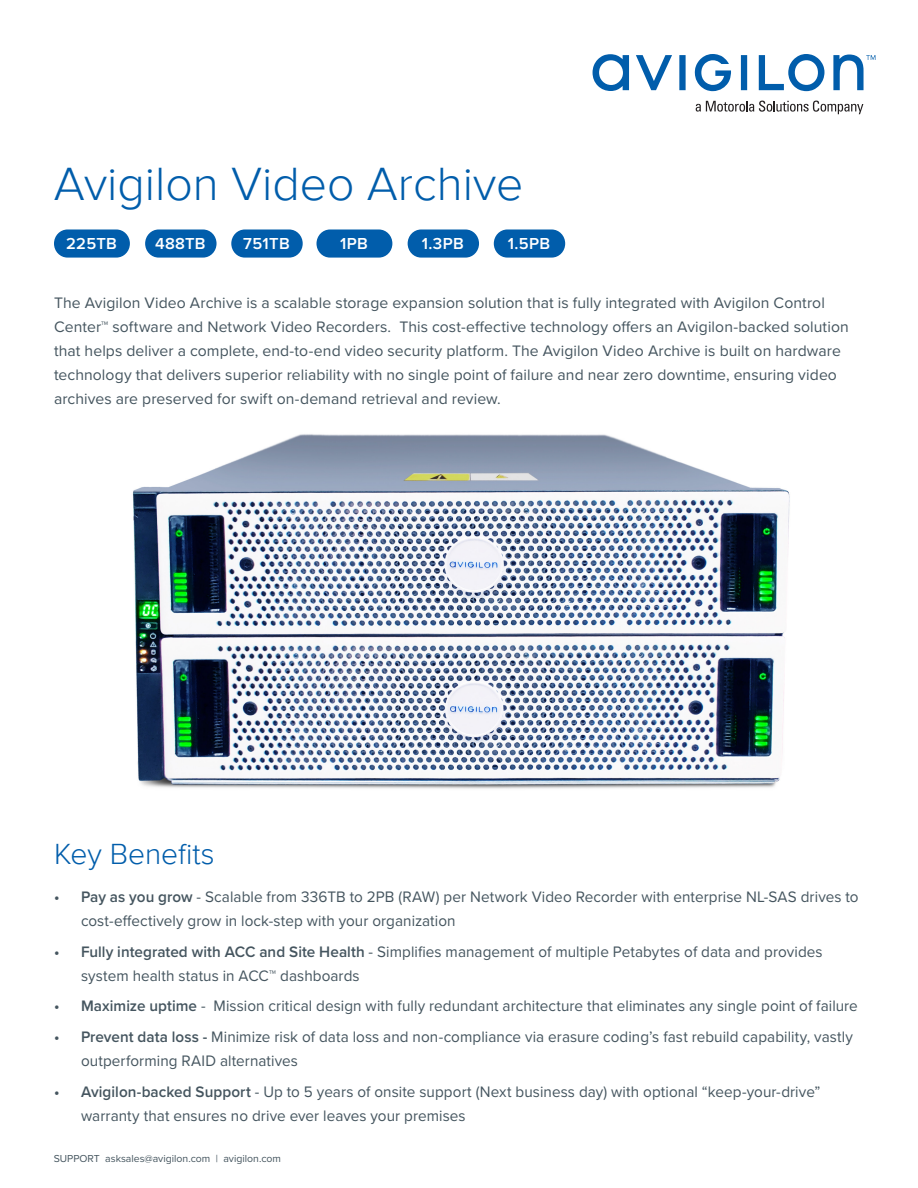
<style>
.page{position:relative;width:918px;height:1188px;background:#fff}
.page>*{position:absolute;margin:0;border:0;box-sizing:border-box;transform-origin:0 0}
.Title_1_-_32pt{font:300 48px "Proxima Nova";color:#015dab}
.Headings{font:300 30px "Proxima Nova";color:#015dab}
.Resolution_Pill{font:600 16.5px "Proxima Nova";letter-spacing:.02em;color:#fff}
.Body{font:15.75px/24px "Proxima Nova";letter-spacing:.005em;color:#45555f}
.t1{font:10.5px "Proxima Nova";color:#45555f}
.s1{font-weight:600}
.s2{font-weight:300}
</style>
<div class="page">
<svg style="left:593px;top:54px;width:282px;height:37px"></svg>
<svg style="left:696px;top:101px;width:167px;height:13px"></svg>
<div style="left:54px;top:229px;width:76px;height:29px;background:#015dab;border-radius:14px"></div>
<div style="left:231px;top:229px;width:72px;height:29px;background:#015dab;border-radius:14px"></div>
<div style="left:145px;top:229px;width:72px;height:29px;background:#015dab;border-radius:14px"></div>
<img style="left:133px;top:434px;width:657px;height:355px">
<div style="left:317px;top:229px;width:75px;height:29px;background:#015dab;border-radius:14px"></div>
<div style="left:494px;top:229px;width:71px;height:29px;background:#015dab;border-radius:14px"></div>
<div style="left:408px;top:229px;width:71px;height:29px;background:#015dab;border-radius:14px"></div>
<p class="Title_1_-_32pt" style="left:54px;top:156px;width:471px">Avigilon Video Archive</p>
<p class="Resolution_Pill" style="left:66px;top:234px;width:52px">225TB</p>
<p class="Resolution_Pill" style="left:155px;top:234px;width:52px">488TB</p>
<p class="Resolution_Pill" style="left:243px;top:234px;width:48px">751TB</p>
<p class="Resolution_Pill" style="left:340px;top:234px;width:29px">1PB</p>
<p class="Resolution_Pill" style="left:422px;top:234px;width:43px">1.3PB</p>
<p class="Resolution_Pill" style="left:508px;top:234px;width:44px">1.5PB</p>
<p class="Body" style="left:54px;top:291px;width:796px">The Avigilon Video Archive is a scalable storage expansion solution that is fully integrated with Avigilon Control Center™ software and Network Video Recorders. This cost-effective technology offers an Avigilon-backed solution that helps deliver a complete, end-to-end video security platform. The Avigilon Video Archive is built on hardware technology that delivers superior reliability with no single point of failure and near zero downtime, ensuring video archives are preserved for swift on-demand retrieval and review.</p>
<p class="Headings" style="left:54px;top:837px;width:162px">Key Benefits</p>
<p class="Body" style="left:81px;top:885px;width:779px;text-indent:-27px"><span class="s1">• Pay as you grow</span> - Scalable from 336TB to 2PB (RAW) per Network Video Recorder with enterprise NL-SAS drives to cost-effectively grow in lock-step with your organization</p>
<p class="Body" style="left:81px;top:940px;width:743px;text-indent:-27px"><span class="s1">• Fully integrated with ACC and Site Health</span> - Simplifies management of multiple Petabytes of data and provides system health status in ACC<span class="s2">™</span> dashboards</p>
<p class="Body" style="left:54px;top:995px;width:805px"><span class="s1">• Maximize uptime</span> - Mission critical design with fully redundant architecture that eliminates any single point of failure</p>
<p class="Body" style="left:81px;top:1025px;width:774px;text-indent:-27px"><span class="s1">• Prevent data loss -</span> Minimize risk of data loss and non-compliance via erasure coding’s fast rebuild capability, vastly outperforming RAID alternatives</p>
<p class="Body" style="left:81px;top:1080px;width:741px;text-indent:-27px"><span class="s1">• Avigilon-backed Support</span> - Up to 5 years of onsite support (Next business day) with optional “keep-your-drive” warranty that ensures no drive ever leaves your premises</p>
<p class="t1" style="left:54px;top:1152px;width:229px">SUPPORT asksales@avigilon.com | avigilon.com</p>
</div>
